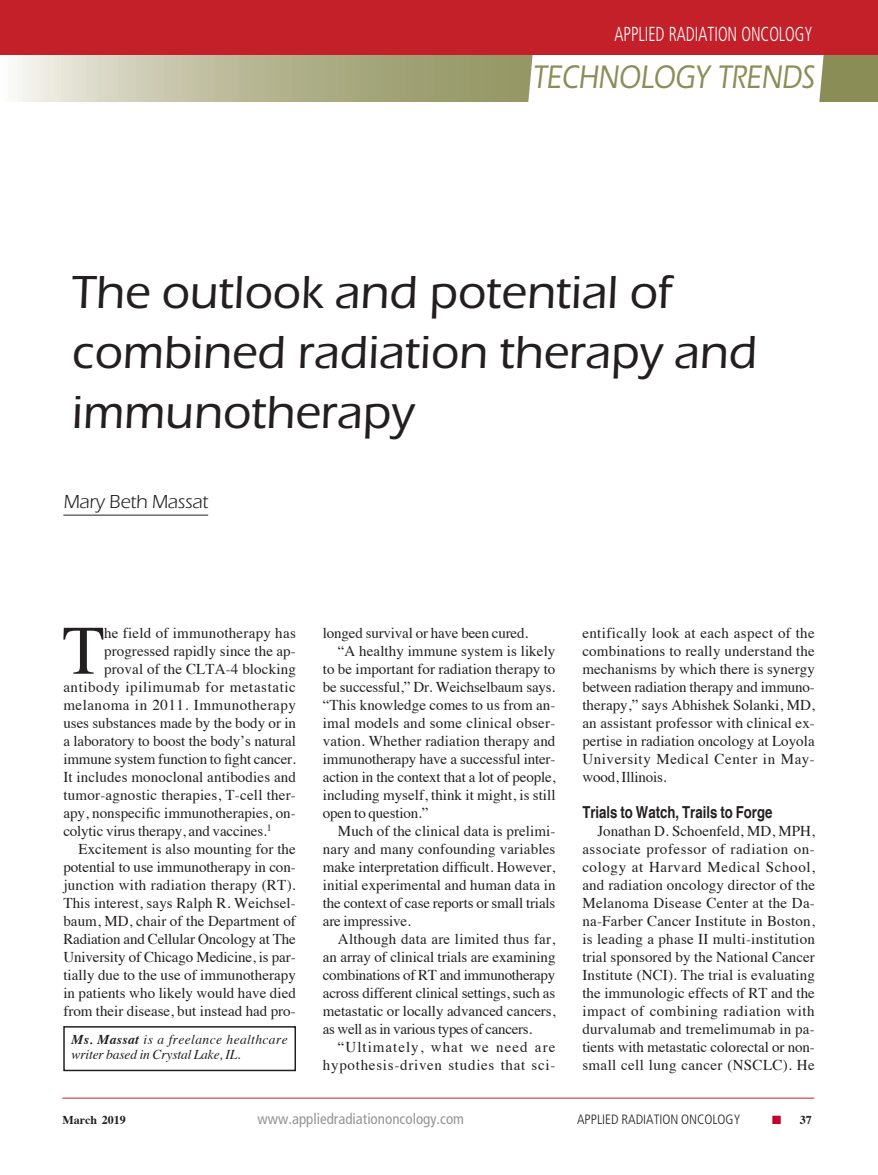
<style>
.page{position:relative;width:878px;height:1175px;background:#fff}
.page>*{position:absolute;margin:0;border:0;box-sizing:border-box;transform-origin:0 0}
.Article_1st_parag_Dr{font:69.45px "Times";color:#231f20}
.TT_title{font:500 48px/60px "Itc Eras";color:#231f20}
.t1{font:500 33.75px "Itc Eras";color:#8b8e57;scale:.8 1}
.t2{font:300 condensed 20.25px "Frutiger";color:#fff;scale:.8 1}
.TT_author{font:19.5px "Itc Eras";color:#231f20}
.Article_subhead{font:700 16.5px "Helvetica";color:#231f20;scale:.8 1}
.Article_body_copy{font:15px/18px "Times";color:#231f20;text-align:justify}
.Article_1st_parag_Dr-2{font:15px "Times";letter-spacing:.005em;color:#231f20}
.Article_body_copy-2{font:15px/18px "Times";letter-spacing:.05em;color:#231f20;text-align:right}
.t3{font:condensed 15px "Frutiger";color:#939598}
.Article_1st_parag_Dr-3{font:15px "Times";letter-spacing:.04em;color:#231f20}
.Article_1st_parag_Dr-4{font:15px "Times";letter-spacing:.035em;color:#231f20}
.Article_author_box{font:italic 13.5px/15px "Times";letter-spacing:-.01em;color:#231f20}
.t4{font:300 condensed 13.5px "Frutiger";color:#231f20}
.t5{font:700 12px "Times";color:#231f20}
.s1{font-weight:700}
.s2{color:#c1022c}
</style>
<div class="page">
<svg style="left:15px;top:55px;width:863px;height:46px;background:#b5b592"></svg>
<svg style="left:526px;top:55px;width:298px;height:47px"></svg>
<div style="left:0;top:0;width:878px;height:55px;background:#c4202a"></div>
<hr style="left:62px;top:1097px;width:752px;height:1px;background:#c4202a">
<hr style="left:63px;top:515px;width:145px;height:1px;background:#231f20">
<div style="left:63px;top:1026px;width:233px;height:45px;border:2px solid #231f20"></div>
<h3 class="t2" style="left:614px;top:22px;width:249px">APPLIED RADIATION ONCOLOGY</h3>
<h3 class="t1" style="left:532px;top:58px;width:357px">TECHNOLOGY TRENDS</h3>
<p class="TT_title" style="left:71px;top:262px;width:687px">The outlook and potential of combined radiation therapy and immunotherapy</p>
<p class="TT_author" style="left:63px;top:491px;width:146px">Mary Beth Massat</p>
<p class="Article_1st_parag_Dr" style="left:62px;top:585px;width:44px">T</p>
<p class="Article_1st_parag_Dr-2" style="left:104px;top:618px;width:193px">he field of immunotherapy has</p>
<p class="Article_1st_parag_Dr-2" style="left:104px;top:636px;width:193px">progressed rapidly since the ap-</p>
<p class="Article_1st_parag_Dr-2" style="left:104px;top:654px;width:193px">proval of the CLTA-4 blocking</p>
<p class="Article_1st_parag_Dr-3" style="left:63px;top:672px;width:234px">antibody ipilimumab for metastatic</p>
<p class="Article_1st_parag_Dr-4" style="left:63px;top:690px;width:234px">melanoma in 2011. Immunotherapy</p>
<p class="Article_1st_parag_Dr-2" style="left:63px;top:708px;width:234px">uses substances made by the body or in</p>
<p class="Article_1st_parag_Dr-2" style="left:63px;top:726px;width:234px">a laboratory to boost the body’s natural</p>
<p class="Article_1st_parag_Dr-2" style="left:63px;top:744px;width:234px">immune system function to fight cancer.</p>
<p class="Article_1st_parag_Dr-2" style="left:63px;top:762px;width:234px">It includes monoclonal antibodies and</p>
<p class="Article_1st_parag_Dr-2" style="left:63px;top:780px;width:234px">tumor-agnostic therapies, T-cell ther-</p>
<p class="Article_1st_parag_Dr-2" style="left:63px;top:798px;width:234px">apy, nonspecific immunotherapies, on-</p>
<p class="Article_1st_parag_Dr-2" style="left:63px;top:816px;width:210px">colytic virus therapy, and vaccines.<sup>1</sup></p>
<p class="Article_body_copy" style="left:63px;top:838px;width:234px;text-indent:15px">Excitement is also mounting for the potential to use immunotherapy in con&shy;junction with radiation therapy (RT).<br>This interest, says Ralph R. Weichsel&shy;baum, MD, chair of the Department of Radiation and Cellular Oncology at The University of Chicago Medicine, is par&shy;tially due to the use of immunotherapy in patients who likely would have died from their disease, but instead had pro-</p>
<p class="Article_author_box" style="left:71px;top:1031px;width:218px"><span class="s1">Ms. Massat</span> is a freelance healthcare writer based in Crystal Lake, IL.</p>
<p class="Article_body_copy" style="left:323px;top:622px;width:207px">longed survival or have been cured.</p>
<p class="Article_body_copy" style="left:323px;top:640px;width:234px;text-indent:15px">“A healthy immune system is likely to be important for radiation therapy to be successful,” Dr. Weichselbaum says. “This knowledge comes to us from an&shy;imal models and some clinical obser&shy;vation. Whether radiation therapy and immunotherapy have a successful inter&shy;action in the context that a lot of people, including myself, think it might, is still open to question.”</p>
<p class="Article_body_copy" style="left:323px;top:820px;width:234px;text-indent:15px">Much of the clinical data is prelimi&shy;nary and many confounding variables make interpretation difficult. However, initial experimental and human data in the context of case reports or small trials are impressive.</p>
<p class="Article_body_copy" style="left:323px;top:928px;width:234px;text-indent:15px">Although data are limited thus far, an array of clinical trials are examining combinations of RT and immunotherapy across different clinical settings, such as metastatic or locally advanced cancers, as well as in various types of cancers.</p>
<p class="Article_body_copy-2" style="left:323px;top:1036px;width:234px">“Ultimately, what we need are hypothesis-driven studies that sci-</p>
<p class="Article_body_copy" style="left:582px;top:622px;width:234px">entifically look at each aspect of the combinations to really understand the mechanisms by which there is synergy between radiation therapy and immuno&shy;therapy,” says Abhishek Solanki, MD, an assistant professor with clinical ex&shy;pertise in radiation oncology at Loyola University Medical Center in May&shy;wood, Illinois.</p>
<p class="Article_subhead" style="left:582px;top:798px;width:239px">Trials to Watch, Trails to Forge</p>
<p class="Article_body_copy" style="left:582px;top:820px;width:234px;text-indent:15px">Jonathan D. Schoenfeld, MD, MPH, associate professor of radiation on&shy;cology at Harvard Medical School, and radiation oncology director of the Melanoma Disease Center at the Da&shy;na-Farber Cancer Institute in Boston, is leading a phase II multi-institution trial sponsored by the National Cancer Institute (NCI). The trial is evaluating the immunologic effects of RT and the impact of combining radiation with durvalumab and tremelimumab in pa&shy;tients with metastatic colorectal or non&shy;small cell lung cancer (NSCLC). He</p>
<p class="t5" style="left:62px;top:1108px;width:65px">March 2019</p>
<p class="t3" style="left:257px;top:1110px;width:208px">www.appliedradiationoncology.com</p>
<p class="t4" style="left:577px;top:1112px;width:165px">APPLIED RADIATION ONCOLOGY</p>
<p class="t5" style="left:772px;top:1108px;width:41px"><span class="s2">■</span> 37</p>
</div>
